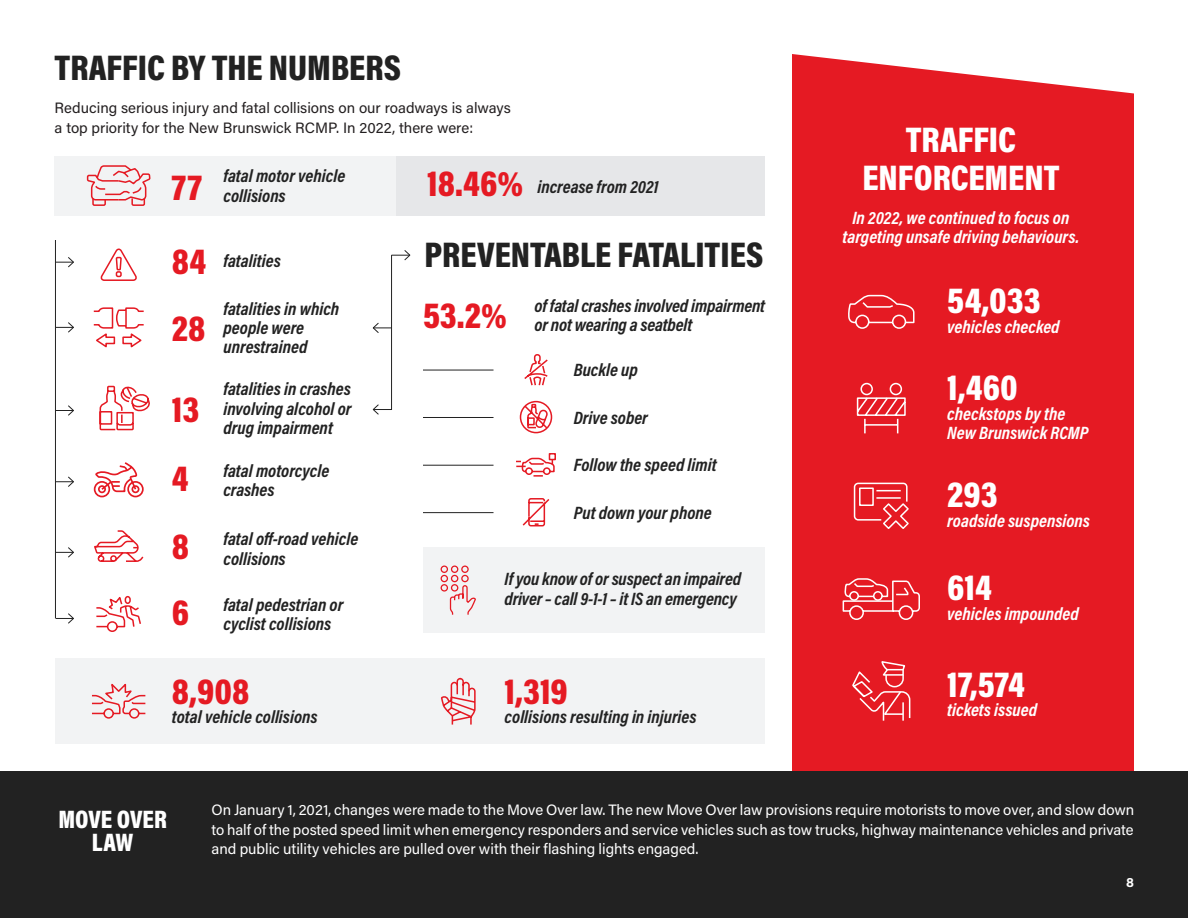
<style>
.page{position:relative;width:1188px;height:918px;background:#fff}
.page>*{position:absolute;margin:0;border:0;box-sizing:border-box;transform-origin:0 0}
.t1{font:900 36px/39px "Acumin Pro Cond";color:#fff;text-align:center}
.t2{font:900 36px "Acumin Pro Cond";color:#222}
.t3{font:900 36px "Acumin Pro Cond";color:#e51a23}
.t4{font:900 25.5px/22.5px "Acumin Pro Cond";color:#fff;text-align:center}
.t5{font:italic 700 18px/19.5px "Acumin Pro Cond";color:#222}
.t6{font:italic 700 18px/19.5px "Acumin Pro Cond";color:#fff;text-align:center}
.BodyText{font:15px/19.5px "Acumin Pro";color:#fff;text-align:justify}
.BodyText-2{font:15px/19.5px "Acumin Pro";color:#231f20}
.t7{font:700 13.5px "Acumin Pro";color:#fff}
</style>
<div class="page">
<div style="left:792px;top:54px;width:342px;height:717px;background:#e51a23"></div>
<div style="left:55px;top:156px;width:341px;height:60px;background:#f2f3f4"></div>
<div style="left:396px;top:156px;width:369px;height:60px;background:#e6e7e9"></div>
<div style="left:423px;top:547px;width:342px;height:86px;background:#f2f3f4"></div>
<div style="left:56px;top:658px;width:709px;height:86px;background:#f2f3f4"></div>
<svg style="left:848px;top:294px;width:67px;height:36px;background:#e83d45"></svg>
<svg style="left:851px;top:660px;width:60px;height:62px;background:#e83c44"></svg>
<svg style="left:855px;top:382px;width:52px;height:53px;background:#e9454c"></svg>
<svg style="left:853px;top:482px;width:57px;height:48px;background:#e94148"></svg>
<div style="left:859px;top:488px;width:15px;height:18px;border:2px solid #fff"></div>
<svg style="left:842px;top:577px;width:79px;height:44px;background:#e9464d"></svg>
<div style="left:0;top:771px;width:1188px;height:147px;background:#222"></div>
<hr style="left:55px;top:240px;width:1px;height:378px;background:#222">
<svg style="left:56px;top:257px;width:18px;height:11px"></svg>
<svg style="left:56px;top:322px;width:18px;height:11px"></svg>
<svg style="left:56px;top:405px;width:18px;height:11px"></svg>
<svg style="left:56px;top:476px;width:18px;height:11px"></svg>
<svg style="left:56px;top:547px;width:18px;height:11px"></svg>
<svg style="left:56px;top:613px;width:18px;height:11px"></svg>
<svg style="left:440px;top:565px;width:36px;height:50px"></svg>
<svg style="left:524px;top:354px;width:24px;height:32px"></svg>
<svg style="left:522px;top:498px;width:28px;height:29px"></svg>
<div style="left:549px;top:453px;width:7px;height:7px;border:2px solid #e51a23"></div>
<svg style="left:516px;top:457px;width:39px;height:20px"></svg>
<svg style="left:92px;top:683px;width:54px;height:36px"></svg>
<svg style="left:441px;top:679px;width:35px;height:46px"></svg>
<svg style="left:519px;top:400px;width:34px;height:34px"></svg>
<svg style="left:86px;top:165px;width:65px;height:41px"></svg>
<svg style="left:93px;top:307px;width:51px;height:41px"></svg>
<svg style="left:99px;top:385px;width:51px;height:46px"></svg>
<svg style="left:96px;top:595px;width:45px;height:37px"></svg>
<hr style="left:423px;top:370px;width:71px;height:1px;background:#222">
<hr style="left:423px;top:417px;width:71px;height:1px;background:#222">
<hr style="left:423px;top:465px;width:71px;height:1px;background:#222">
<hr style="left:423px;top:512px;width:71px;height:1px;background:#222">
<svg style="left:372px;top:250px;width:39px;height:165px"></svg>
<svg style="left:100px;top:248px;width:37px;height:33px"></svg>
<svg style="left:93px;top:462px;width:51px;height:36px"></svg>
<svg style="left:94px;top:530px;width:50px;height:32px"></svg>
<p class="t2" style="left:55px;top:45px;width:348px">TRAFFIC BY THE NUMBERS</p>
<p class="BodyText-2" style="left:55px;top:98px;width:458px">Reducing serious injury and fatal collisions on our roadways is always a top priority for the New Brunswick RCMP. In 2022, there were:</p>
<p class="t5" style="left:224px;top:166px;width:123px">fatal motor vehicle collisions</p>
<p class="t5" style="left:537px;top:176px;width:123px">increase from 2021</p>
<p class="t3" style="left:172px;top:164px;width:32px">77</p>
<p class="t3" style="left:427px;top:160px;width:97px">18.46%</p>
<p class="t3" style="left:172px;top:238px;width:36px">84</p>
<p class="t5" style="left:224px;top:250px;width:59px">fatalities</p>
<p class="t3" style="left:172px;top:305px;width:35px">28</p>
<p class="t3" style="left:172px;top:386px;width:29px">13</p>
<p class="t5" style="left:224px;top:298px;width:117px">fatalities in which people were unrestrained</p>
<p class="t5" style="left:224px;top:379px;width:129px;text-align:justify">fatalities in crashes involving alcohol or drug impairment</p>
<p class="t3" style="left:172px;top:455px;width:18px">4</p>
<p class="t5" style="left:224px;top:460px;width:107px">fatal motorcycle crashes</p>
<p class="t3" style="left:172px;top:523px;width:19px">8</p>
<p class="t5" style="left:224px;top:529px;width:136px">fatal off-road vehicle collisions</p>
<p class="t3" style="left:172px;top:589px;width:19px">6</p>
<p class="t5" style="left:224px;top:594px;width:121px">fatal pedestrian or cyclist collisions</p>
<p class="t3" style="left:172px;top:668px;width:79px">8,908</p>
<p class="t5" style="left:172px;top:707px;width:147px">total vehicle collisions</p>
<p class="t2" style="left:425px;top:231px;width:341px">PREVENTABLE FATALITIES</p>
<p class="t3" style="left:423px;top:292px;width:85px">53.2%</p>
<p class="t5" style="left:535px;top:295px;width:232px">of fatal crashes involved impairment or not wearing a seatbelt</p>
<p class="t5" style="left:574px;top:360px;width:66px">Buckle up</p>
<p class="t5" style="left:574px;top:407px;width:76px">Drive sober</p>
<p class="t5" style="left:574px;top:455px;width:145px">Follow the speed limit</p>
<p class="t5" style="left:574px;top:502px;width:140px">Put down your phone</p>
<p class="t5" style="left:505px;top:569px;width:238px">If you know of or suspect an impaired driver – call 9-1-1 – it IS an emergency</p>
<p class="t3" style="left:505px;top:668px;width:65px">1,319</p>
<p class="t5" style="left:505px;top:707px;width:193px">collisions resulting in injuries</p>
<p class="t1" style="left:862px;top:119px;width:199px">TRAFFIC<br>ENFORCEMENT</p>
<p class="t6" style="left:843px;top:207px;width:238px">In 2022, we continued to focus on targeting unsafe driving behaviours.</p>
<p class="t1" style="left:947px;top:280px;width:95px">54,033</p>
<p class="t6" style="left:947px;top:316px;width:114px">vehicles checked</p>
<p class="t1" style="left:947px;top:368px;width:72px">1,460</p>
<p class="t6" style="left:947px;top:403px;width:143px;text-align:left">checkstops by the<br>New Brunswick RCMP</p>
<p class="t1" style="left:947px;top:474px;width:52px">293</p>
<p class="t6" style="left:947px;top:510px;width:144px">roadside suspensions</p>
<p class="t1" style="left:947px;top:568px;width:46px">614</p>
<p class="t6" style="left:947px;top:603px;width:133px">vehicles impounded</p>
<p class="t1" style="left:947px;top:664px;width:79px">17,574</p>
<p class="t6" style="left:947px;top:700px;width:91px">tickets issued</p>
<p class="t4" style="left:58px;top:808px;width:110px">MOVE OVER<br>LAW</p>
<p class="BodyText" style="left:212px;top:800px;width:924px">On January 1, 2021, changes were made to the Move Over law. The new Move Over law provisions require motorists to move over, and slow down to half of the posted speed limit when emergency responders and service vehicles such as tow trucks, highway maintenance vehicles and private and public utility vehicles are pulled over with their flashing lights engaged.</p>
<p class="t7" style="left:1126px;top:873px;width:9px">8</p>
</div>
